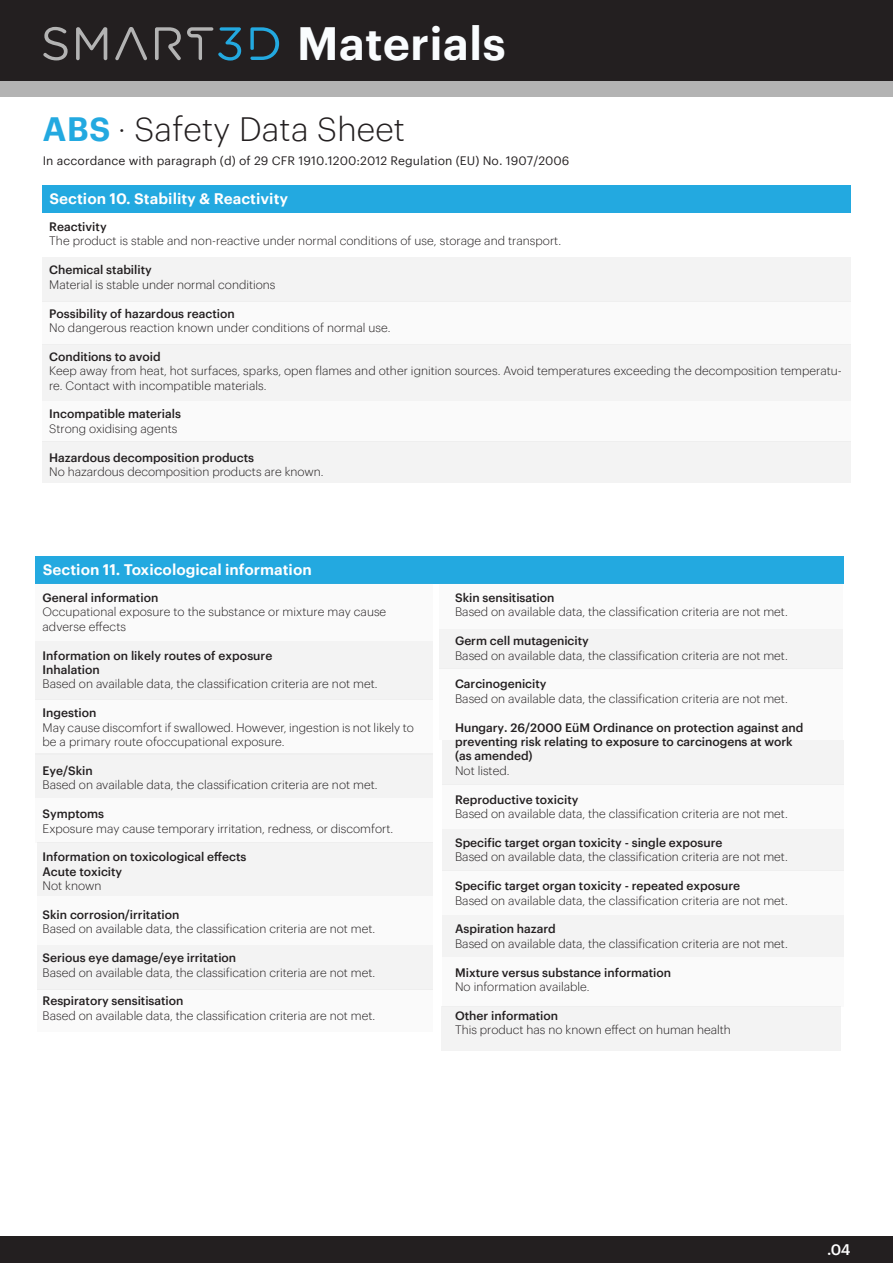
<style>
.page{position:relative;width:893px;height:1263px;background:#fff}
.page>*{position:absolute;margin:0;border:0;box-sizing:border-box;transform-origin:0 0}
.t1{font:600 45.6px "Graphik Web";color:#f9fcfe}
.t2{font:300 33px "Graphik Web";letter-spacing:.005em;color:#231f20}
.t3{font:600 15px "Graphik Web";color:#fff}
.t4{font:500 15px "Graphik Web";color:#fff}
.t5{font:300 12px/14.4px "Graphik Web";letter-spacing:-.005em;color:#231f20}
.t6{font:500 12px/14.4px "Graphik Web";letter-spacing:-.005em;color:#231f20}
.t7{font:12px "Graphik Web";letter-spacing:.005em;color:#231f20}
.s1{font-weight:600;color:#23a9e0}
</style>
<div class="page">
<div style="left:42px;top:257px;width:808px;height:44px;background:#f3f3f3"></div>
<div style="left:42px;top:344px;width:808px;height:57px;background:#f3f3f3"></div>
<div style="left:42px;top:185px;width:808px;height:27px;background:#23a9e0"></div>
<div style="left:42px;top:401px;width:808px;height:40px;background:#fafafa"></div>
<div style="left:42px;top:301px;width:808px;height:43px;background:#fafafa"></div>
<div style="left:42px;top:441px;width:808px;height:41px;background:#f3f3f3"></div>
<div style="left:1px;top:1236px;width:892px;height:27px;background:#231f20"></div>
<div style="left:35px;top:641px;width:398px;height:58px;background:#f3f3f3"></div>
<div style="left:35px;top:753px;width:398px;height:45px;background:#f3f3f3"></div>
<div style="left:35px;top:556px;width:808px;height:27px;background:#23a9e0"></div>
<div style="left:35px;top:798px;width:398px;height:44px;background:#fafafa"></div>
<div style="left:35px;top:699px;width:398px;height:56px;background:#fafafa"></div>
<div style="left:36px;top:583px;width:397px;height:58px;background:#fafafa"></div>
<div style="left:38px;top:842px;width:395px;height:54px;background:#f3f3f3"></div>
<div style="left:38px;top:896px;width:395px;height:49px;background:#fafafa"></div>
<div style="left:38px;top:990px;width:395px;height:42px;background:#fafafa"></div>
<div style="left:38px;top:945px;width:395px;height:45px;background:#f3f3f3"></div>
<div style="left:442px;top:1006px;width:399px;height:45px;background:#f3f3f3"></div>
<div style="left:439px;top:629px;width:404px;height:39px;background:#f3f3f3"></div>
<div style="left:439px;top:668px;width:404px;height:72px;background:#fafafa"></div>
<div style="left:439px;top:583px;width:404px;height:46px;background:#fafafa"></div>
<div style="left:442px;top:740px;width:401px;height:44px;background:#f3f3f3"></div>
<div style="left:442px;top:784px;width:401px;height:45px;background:#fafafa"></div>
<div style="left:442px;top:829px;width:401px;height:41px;background:#f3f3f3"></div>
<div style="left:442px;top:870px;width:401px;height:45px;background:#fafafa"></div>
<div style="left:442px;top:915px;width:401px;height:42px;background:#f3f3f3"></div>
<div style="left:442px;top:957px;width:401px;height:49px;background:#fafafa"></div>
<div style="left:0;top:0;width:893px;height:82px;background:#231f20"></div>
<div style="left:0;top:82px;width:893px;height:15px;background:#b3b3b3"></div>
<svg style="left:43px;top:27px;width:25px;height:33px"></svg>
<svg style="left:76px;top:27px;width:31px;height:33px"></svg>
<svg style="left:115px;top:27px;width:32px;height:33px"></svg>
<svg style="left:155px;top:27px;width:26px;height:33px"></svg>
<svg style="left:250px;top:27px;width:29px;height:33px"></svg>
<svg style="left:187px;top:27px;width:54px;height:34px"></svg>
<h1 class="t1" style="left:297px;top:9px;width:211px">Materials</h1>
<h2 class="t2" style="left:43px;top:105px;width:364px"><span class="s1">ABS</span> · Safety Data Sheet</h2>
<p class="t7" style="left:43px;top:152px;width:528px">In accordance with paragraph (d) of 29 CFR 1910.1200:2012 Regulation (EU) No. 1907/2006</p>
<p class="t3" style="left:50px;top:187px;width:240px">Section 10. Stability &amp; Reactivity</p>
<p class="t6" style="left:49px;top:218px;width:59px">Reactivity</p>
<p class="t5" style="left:49px;top:233px;width:513px">The product is stable and non-reactive under normal conditions of use, storage and transport.</p>
<p class="t6" style="left:49px;top:262px;width:104px">Chemical stability</p>
<p class="t5" style="left:49px;top:276px;width:228px">Material is stable under normal conditions</p>
<p class="t6" style="left:49px;top:305px;width:187px">Possibility of hazardous reaction</p>
<p class="t5" style="left:49px;top:319px;width:343px">No dangerous reaction known under conditions of normal use.</p>
<p class="t6" style="left:49px;top:348px;width:113px">Conditions to avoid</p>
<p class="t5" style="left:49px;top:363px;width:794px">Keep away from heat, hot surfaces, sparks, open flames and other ignition sources. Avoid temperatures exceeding the decomposition temperatu&shy;re. Contact with incompatible materials.</p>
<p class="t6" style="left:49px;top:406px;width:133px">Incompatible materials</p>
<p class="t5" style="left:49px;top:420px;width:130px">Strong oxidising agents</p>
<p class="t6" style="left:49px;top:449px;width:206px">Hazardous decomposition products</p>
<p class="t5" style="left:49px;top:463px;width:276px">No hazardous decomposition products are known.</p>
<p class="t3" style="left:43px;top:558px;width:270px">Section 11. Toxicological information</p>
<p class="t6" style="left:43px;top:589px;width:117px">General information</p>
<p class="t5" style="left:43px;top:604px;width:345px">Occupational exposure to the substance or mixture may cause adverse effects</p>
<p class="t6" style="left:43px;top:647px;width:231px">Information on likely routes of exposure<br>Inhalation</p>
<p class="t5" style="left:43px;top:676px;width:337px">Based on available data, the classification criteria are not met.</p>
<p class="t6" style="left:43px;top:705px;width:55px">Ingestion</p>
<p class="t5" style="left:43px;top:719px;width:373px">May cause discomfort if swallowed. However, ingestion is not likely to be a primary route ofoccupational exposure.</p>
<p class="t6" style="left:43px;top:762px;width:52px">Eye/Skin</p>
<p class="t5" style="left:43px;top:777px;width:337px">Based on available data, the classification criteria are not met.</p>
<p class="t6" style="left:43px;top:805px;width:63px">Symptoms</p>
<p class="t5" style="left:43px;top:820px;width:352px">Exposure may cause temporary irritation, redness, or discomfort.</p>
<p class="t6" style="left:43px;top:849px;width:205px">Information on toxicological effects<br>Acute toxicity</p>
<p class="t5" style="left:43px;top:878px;width:60px">Not known</p>
<p class="t6" style="left:43px;top:906px;width:138px">Skin corrosion/irritation</p>
<p class="t5" style="left:43px;top:921px;width:334px">Based on available data, the classification criteria are not met.</p>
<p class="t6" style="left:43px;top:949px;width:195px">Serious eye damage/eye irritation</p>
<p class="t5" style="left:43px;top:964px;width:334px">Based on available data, the classification criteria are not met.</p>
<p class="t6" style="left:43px;top:993px;width:143px">Respiratory sensitisation</p>
<p class="t5" style="left:43px;top:1007px;width:334px">Based on available data, the classification criteria are not met.</p>
<p class="t6" style="left:455px;top:589px;width:101px">Skin sensitisation</p>
<p class="t5" style="left:455px;top:604px;width:334px">Based on available data, the classification criteria are not met.</p>
<p class="t6" style="left:455px;top:633px;width:135px">Germ cell mutagenicity</p>
<p class="t5" style="left:455px;top:647px;width:334px">Based on available data, the classification criteria are not met.</p>
<p class="t6" style="left:455px;top:676px;width:93px">Carcinogenicity</p>
<p class="t5" style="left:455px;top:690px;width:334px">Based on available data, the classification criteria are not met.</p>
<p class="t6" style="left:455px;top:719px;width:350px">Hungary. 26/2000 EüM Ordinance on protection against and preventing risk relating to exposure to carcinogens at work (as amended)</p>
<p class="t5" style="left:455px;top:762px;width:56px">Not listed.</p>
<p class="t6" style="left:455px;top:791px;width:125px">Reproductive toxicity</p>
<p class="t5" style="left:455px;top:806px;width:334px">Based on available data, the classification criteria are not met.</p>
<p class="t6" style="left:455px;top:834px;width:269px">Specific target organ toxicity - single exposure</p>
<p class="t5" style="left:455px;top:849px;width:334px">Based on available data, the classification criteria are not met.</p>
<p class="t6" style="left:455px;top:877px;width:287px">Specific target organ toxicity - repeated exposure</p>
<p class="t5" style="left:455px;top:892px;width:334px">Based on available data, the classification criteria are not met.</p>
<p class="t6" style="left:455px;top:921px;width:102px">Aspiration hazard</p>
<p class="t5" style="left:455px;top:935px;width:334px">Based on available data, the classification criteria are not met.</p>
<p class="t6" style="left:455px;top:964px;width:218px">Mixture versus substance information</p>
<p class="t5" style="left:455px;top:978px;width:136px">No information available.</p>
<p class="t6" style="left:455px;top:1007px;width:105px">Other information</p>
<p class="t5" style="left:455px;top:1022px;width:277px">This product has no known effect on human health</p>
<p class="t4" style="left:827px;top:1238px;width:25px">.04</p>
</div>
